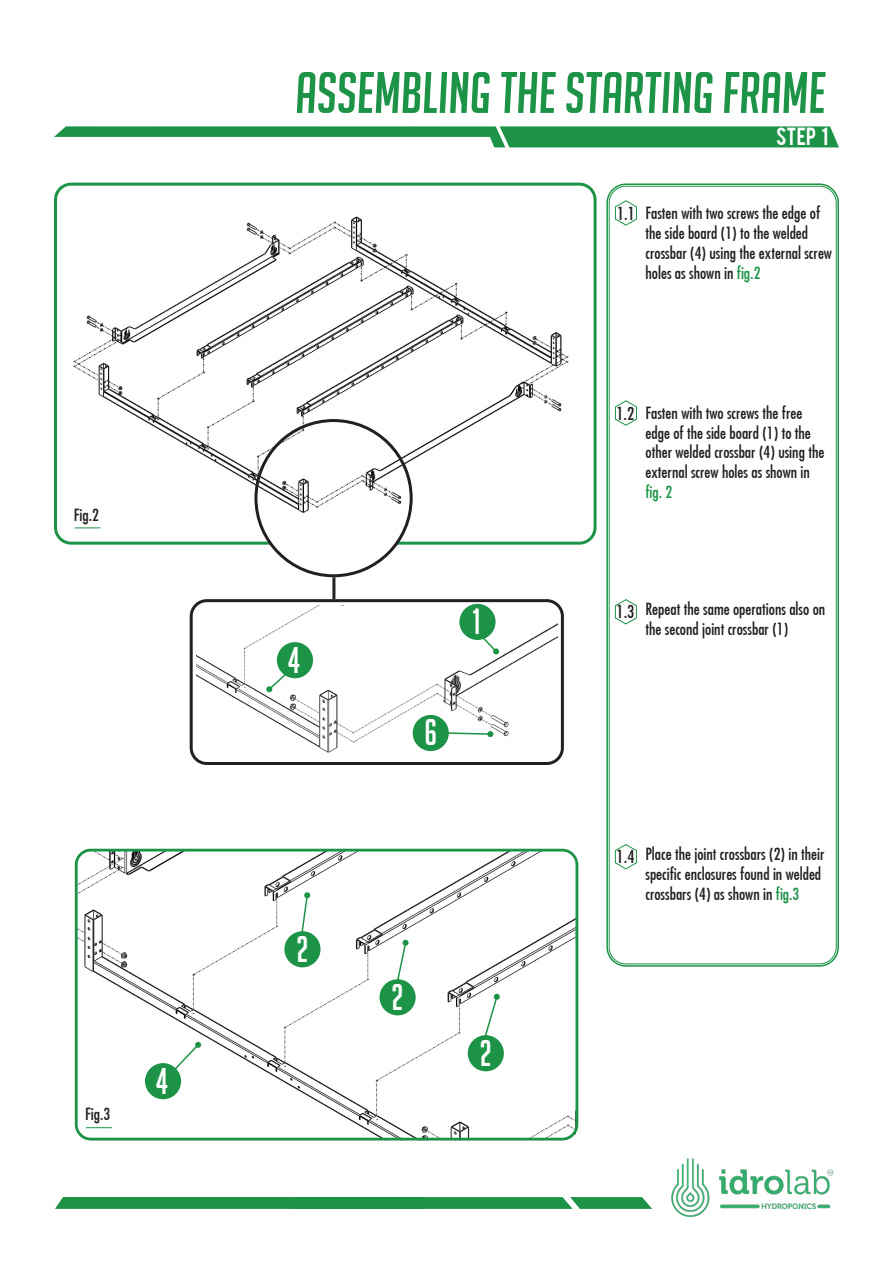
<style>
.page{position:relative;width:893px;height:1263px;background:#fff}
.page>*{position:absolute;margin:0;border:0;box-sizing:border-box;transform-origin:0 0}
.t1{font:italic 57px "Big Noodle Titling";color:#1c9346}
.t2{font:36.3px "Big Noodle Titling";color:#fff;scale:.91 1}
.t3{font:19.5px "Bebas";color:#fff}
.t4{font:500 condensed 17.55px "Futura";color:#231f20}
.t5{font:500 condensed 16.5px/19.8px "Futura";color:#231f20}
.t6{font:500 condensed 16.5px "Futura";color:#1c9346}
.s1{color:#1c9346}
</style>
<div class="page">
<svg style="left:55px;top:1197px;width:597px;height:12px;background:#24964c"></svg>
<img style="left:671px;top:1158px;width:163px;height:59px">
<svg style="left:54px;top:126px;width:785px;height:21px"></svg>
<div style="left:606px;top:183px;width:233px;height:784px;border:2px solid #1c9346;border-radius:19px"></div>
<div style="left:609px;top:186px;width:227px;height:778px;border:1px solid #1c9346;border-radius:17px"></div>
<img style="left:58px;top:216px;width:511px;height:322px">
<img style="left:79px;top:849px;width:497px;height:292px">
<div style="left:75px;top:849px;width:503px;height:291px;border:3px solid #1c9346;border-radius:15px"></div>
<div style="left:54px;top:183px;width:543px;height:362px;border:3px solid #1c9346;border-radius:16px"></div>
<img style="left:196px;top:605px;width:362px;height:154px">
<div style="left:190px;top:599px;width:374px;height:166px;border:3px solid #231f20;border-radius:16px"></div>
<hr style="left:332px;top:577px;width:3px;height:22px;background:#231f20">
<svg style="left:614px;top:200px;width:23px;height:26px"></svg>
<svg style="left:614px;top:599px;width:23px;height:26px"></svg>
<svg style="left:614px;top:844px;width:23px;height:26px"></svg>
<svg style="left:614px;top:400px;width:23px;height:26px"></svg>
<div style="left:270px;top:538px;width:126px;height:12px;background:#fff"></div>
<div style="left:254px;top:419px;width:159px;height:158px;border:3px solid #231f20;border-radius:50%"></div>
<svg style="left:299px;top:892px;width:11px;height:40px"></svg>
<svg style="left:394px;top:940px;width:15px;height:43px"></svg>
<div style="left:145px;top:1063px;width:36px;height:36px;background:#1c9346;border-radius:50%"></div>
<svg style="left:169px;top:1042px;width:32px;height:33px"></svg>
<div style="left:284px;top:931px;width:37px;height:36px;background:#1c9346;border-radius:50%"></div>
<div style="left:379px;top:979px;width:37px;height:36px;background:#1c9346;border-radius:50%"></div>
<svg style="left:483px;top:994px;width:17px;height:46px"></svg>
<div style="left:468px;top:1035px;width:36px;height:36px;background:#1c9346;border-radius:50%"></div>
<div style="left:277px;top:642px;width:36px;height:36px;background:#1c9346;border-radius:50%"></div>
<svg style="left:266px;top:670px;width:24px;height:22px"></svg>
<div style="left:459px;top:604px;width:37px;height:36px;background:#1c9346;border-radius:50%"></div>
<svg style="left:481px;top:635px;width:18px;height:19px"></svg>
<div style="left:413px;top:715px;width:36px;height:36px;background:#1c9346;border-radius:50%"></div>
<svg style="left:448px;top:731px;width:45px;height:6px"></svg>
<svg style="left:75px;top:527px;width:26px;height:1px"></svg>
<svg style="left:86px;top:1127px;width:26px;height:1px"></svg>
<p class="t5" style="left:74px;top:504px;width:27px">Fig.2</p>
<p class="t5" style="left:85px;top:1104px;width:27px">Fig.3</p>
<h2 class="t2" style="left:156px;top:1061px;width:15px">4</h2>
<h1 class="t1" style="left:296px;top:62px;width:532px">ASSEMBLING THE STARTING FRAME</h1>
<p class="t3" style="left:776px;top:122px;width:54px">STEP 1</p>
<h2 class="t2" style="left:288px;top:640px;width:15px">4</h2>
<h2 class="t2" style="left:296px;top:929px;width:15px">2</h2>
<h2 class="t2" style="left:424px;top:713px;width:16px">6</h2>
<h2 class="t2" style="left:472px;top:602px;width:10px">1</h2>
<h2 class="t2" style="left:391px;top:977px;width:15px">2</h2>
<h2 class="t2" style="left:480px;top:1033px;width:15px">2</h2>
<p class="t4" style="left:617px;top:202px;width:19px">1.1</p>
<p class="t5" style="left:645px;top:203px;width:188px">Fasten with two screws the edge of the side board (1) to the welded crossbar (4) using the external screw holes as shown in <span class="s1">fig.2</span></p>
<p class="t4" style="left:616px;top:402px;width:19px">1.2</p>
<p class="t5" style="left:645px;top:403px;width:180px">Fasten with two screws the free edge of the side board (1) to the other welded crossbar (4) using the external screw holes as shown in</p>
<p class="t6" style="left:645px;top:482px;width:28px">fig. 2</p>
<p class="t4" style="left:616px;top:601px;width:19px">1.3</p>
<p class="t5" style="left:645px;top:599px;width:181px">Repeat the same operations also on the second joint crossbar (1)</p>
<p class="t4" style="left:617px;top:846px;width:19px">1.4</p>
<p class="t5" style="left:645px;top:844px;width:181px">Place the joint crossbars (2) in their specific enclosures found in welded crossbars (4) as shown in <span class="s1">fig.3</span></p>
</div>
